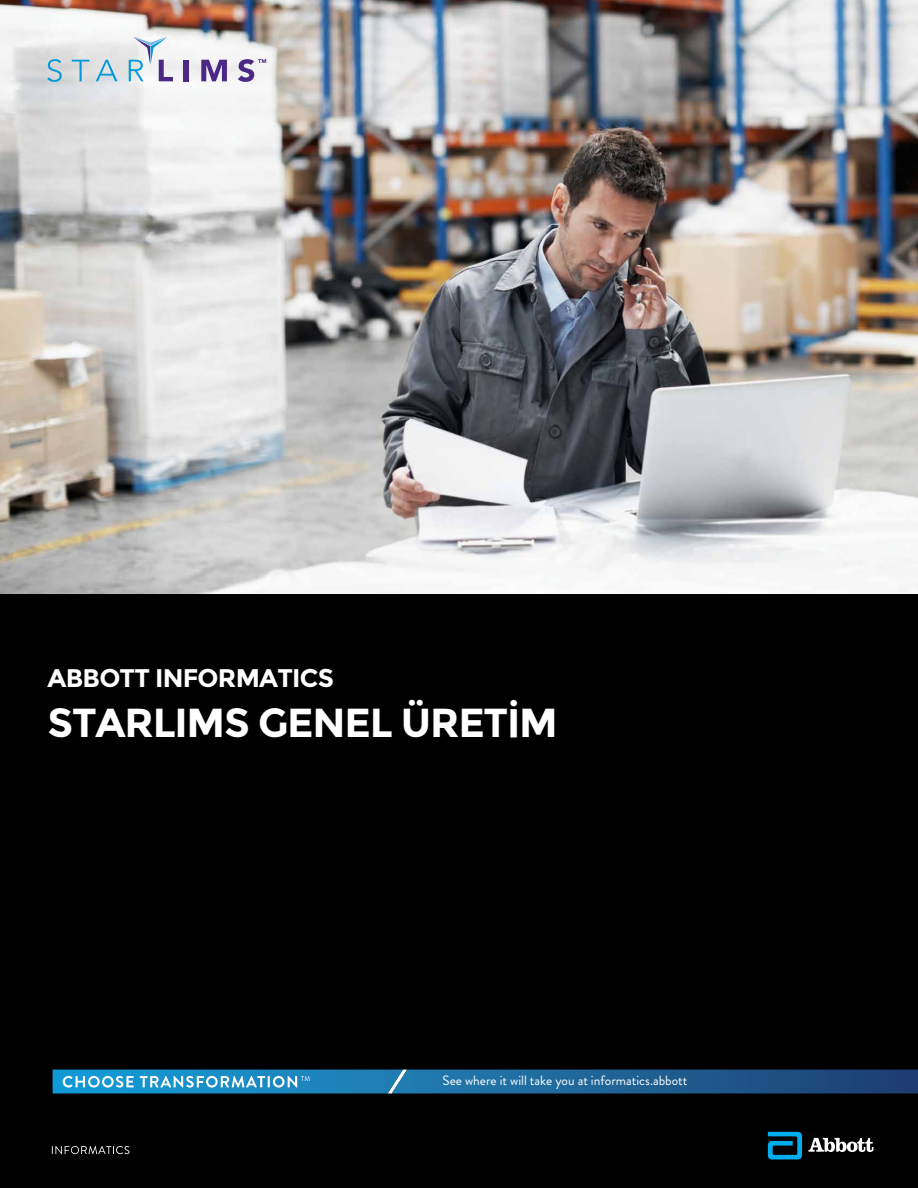
<style>
.page{position:relative;width:918px;height:1188px;background:#000}
.page>*{position:absolute;margin:0;border:0;box-sizing:border-box;transform-origin:0 0}
.t1{font:700 40.5px "Montserrat";letter-spacing:-.03em;color:#fff}
.t2{font:700 25.5px "Montserrat";letter-spacing:-.03em;color:#fff}
.t3{font:13.5px "Brandon Grotesque";color:#fff}
</style>
<div class="page">
<svg style="left:53px;top:1070px;width:865px;height:23px;background:#2976a8"></svg>
<img style="left:0;top:0;width:918px;height:594px">
<svg style="left:768px;top:1132px;width:34px;height:28px"></svg>
<svg style="left:808px;top:1138px;width:66px;height:14px"></svg>
<svg style="left:52px;top:1146px;width:77px;height:8px"></svg>
<svg style="left:47px;top:59px;width:15px;height:23px"></svg>
<svg style="left:72px;top:60px;width:17px;height:21px"></svg>
<svg style="left:96px;top:60px;width:21px;height:21px"></svg>
<svg style="left:129px;top:37px;width:44px;height:44px;background:#c8d3e4"></svg>
<div style="left:184px;top:60px;width:5px;height:21px;background:#4b2884"></div>
<svg style="left:201px;top:60px;width:26px;height:21px"></svg>
<svg style="left:238px;top:59px;width:28px;height:23px"></svg>
<h2 class="t2" style="left:48px;top:663px;width:288px">ABBOTT INFORMATICS</h2>
<h1 class="t1" style="left:48px;top:699px;width:512px">STARLIMS GENEL ÜRETİM</h1>
<p class="t3" style="left:443px;top:1071px;width:246px">See where it will take you at informatics.abbott</p>
</div>
